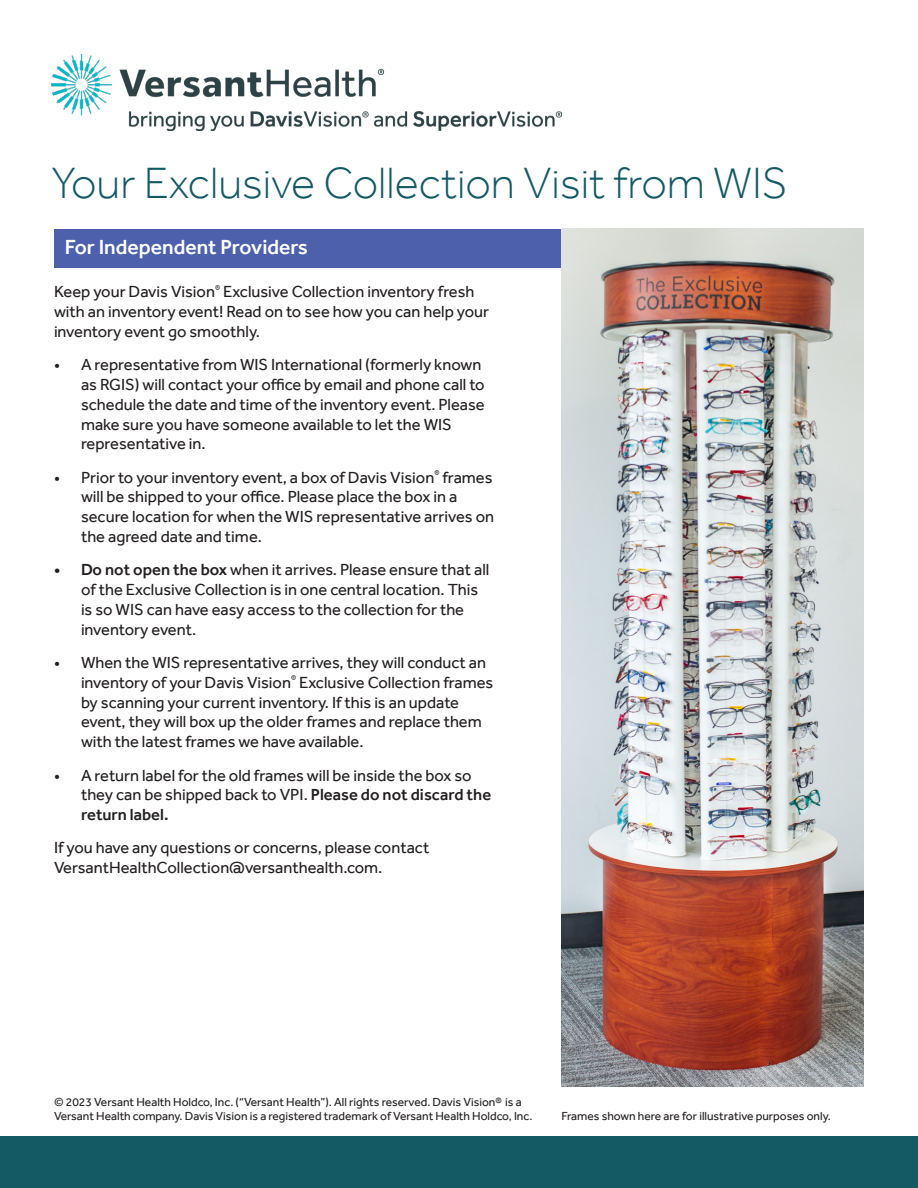
<style>
.page{position:relative;width:918px;height:1188px;background:#fff}
.page>*{position:absolute;margin:0;border:0;box-sizing:border-box;transform-origin:0 0}
.t1{font:300 45px "Effra";color:#145a65}
.t2{font:500 21px "Effra";color:#fff}
.t3{font:16.5px/19.8px "Effra";color:#231f20}
.t4{font:12px/14.4px "Effra";color:#231f20}
.s1{font-weight:500}
</style>
<div class="page">
<div style="left:54px;top:229px;width:508px;height:39px;background:#4c60ac"></div>
<img style="left:562px;top:229px;width:302px;height:858px">
<div style="left:0;top:1136px;width:918px;height:52px;background:#145a65"></div>
<img style="left:51px;top:54px;width:511px;height:76px">
<p class="t1" style="left:51px;top:156px;width:738px">Your Exclusive Collection Visit from WIS</p>
<p class="t2" style="left:65px;top:235px;width:245px">For Independent Providers</p>
<p class="t3" style="left:54px;top:282px;width:437px">Keep your Davis Vision<sup>®</sup> Exclusive Collection inventory fresh with an inventory event! Read on to see how you can help your inventory event go smoothly.</p>
<p class="t3" style="left:81px;top:355px;width:405px;text-indent:-27px">• A representative from WIS International (formerly known as RGIS) will contact your office by email and phone call to schedule the date and time of the inventory event. Please make sure you have someone available to let the WIS representative in.</p>
<p class="t3" style="left:81px;top:467px;width:415px;text-indent:-27px">• Prior to your inventory event, a box of Davis Vision<sup>®</sup> frames will be shipped to your office. Please place the box in a secure location for when the WIS representative arrives on the agreed date and time.</p>
<p class="t3" style="left:81px;top:560px;width:410px;text-indent:-27px"><span class="s1">• Do not open the box</span> when it arrives. Please ensure that all of the Exclusive Collection is in one central location. This is so WIS can have easy access to the collection for the inventory event.</p>
<p class="t3" style="left:81px;top:652px;width:414px;text-indent:-27px">• When the WIS representative arrives, they will conduct an inventory of your Davis Vision<sup>®</sup> Exclusive Collection frames by scanning your current inventory. If this is an update event, they will box up the older frames and replace them with the latest frames we have available.</p>
<p class="t3" style="left:81px;top:765px;width:412px;text-indent:-27px">• A return label for the old frames will be inside the box so they can be shipped back to VPI. <span class="s1">Please do not discard the return label.</span></p>
<p class="t3" style="left:54px;top:838px;width:377px">If you have any questions or concerns, please contact<br>VersantHealthCollection@versanthealth.com.</p>
<p class="t4" style="left:54px;top:1094px;width:480px">© 2023 Versant Health Holdco, Inc. (“Versant Health”). All rights reserved. Davis Vision® is a<br>Versant Health company. Davis Vision is a registered trademark of Versant Health Holdco, Inc.</p>
<p class="t4" style="left:562px;top:1109px;width:271px">Frames shown here are for illustrative purposes only.</p>
</div>
